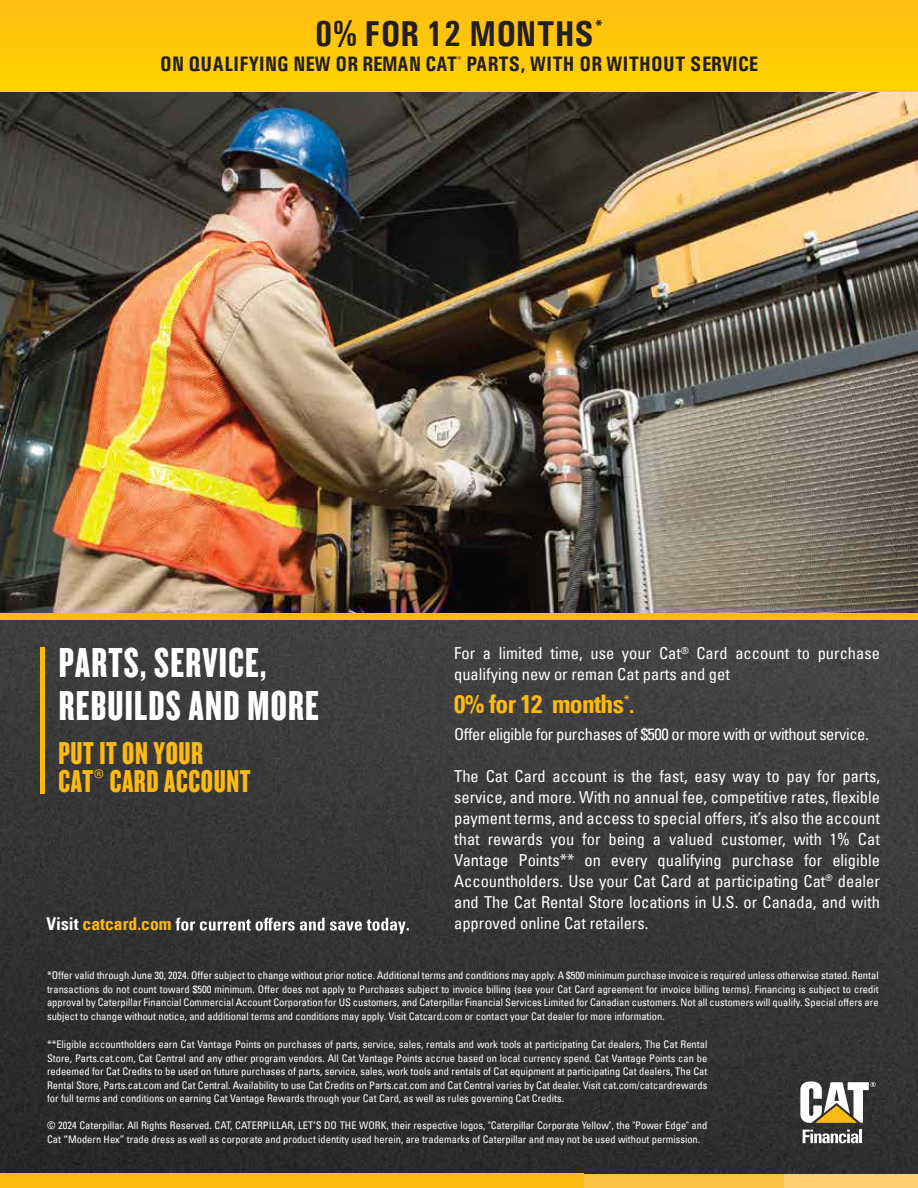
<style>
.page{position:relative;width:918px;height:1188px;background:#fff}
.page>*{position:absolute;margin:0;border:0;box-sizing:border-box;transform-origin:0 0}
.t1{font:43.5px/43.5px "Knockout 68 Full Featherwt";letter-spacing:.03em;color:#fff}
.t2{font:700 36px "Univers Condensed";letter-spacing:.005em;color:#231f20}
.t3{font:32.85px/28.5px "Knockout 68 Full Featherwt";letter-spacing:.02em;color:#fdba12}
.t4{font:700 condensed 25.5px "Univers LT";letter-spacing:-.025em;color:#fdba12}
.t5{font:700 21px "Univers Condensed";color:#231f20}
.t6{font:700 condensed 17.55px "Univers LT";color:#fdba12}
.t7{font:condensed 16.5px/21px "Univers LT";color:#fff}
.t8{font:condensed 16.5px "Univers LT";letter-spacing:-.025em;color:#fff}
.t9{font:condensed 10.5px/13.5px "Univers LT";color:#fff;text-align:justify}
.t10{font:700 7.8px "Univers Condensed";color:#231f20}
.s1{font-size:24px}
.s2{color:#fff}
</style>
<div class="page">
<img style="left:0;top:91px;width:918px;height:522px">
<img style="left:0;top:620px;width:918px;height:554px">
<div style="left:0;top:613px;width:918px;height:7px;background:#fdba12"></div>
<hr style="left:40px;top:647px;width:4px;height:147px;background:#fdba12">
<svg style="left:803px;top:1130px;width:59px;height:13px"></svg>
<svg style="left:800px;top:1081px;width:76px;height:42px"></svg>
<svg style="left:176px;top:918px;width:233px;height:16px"></svg>
<div style="left:0;top:0;width:918px;height:91px;background:#ffc709"></div>
<div style="left:583px;top:1174px;width:201px;height:14px;background:#fec341"></div>
<div style="left:784px;top:1174px;width:134px;height:14px;background:#ffd072"></div>
<div style="left:0;top:1174px;width:583px;height:14px;background:#fdba12"></div>
<h2 class="t2" style="left:315px;top:12px;width:290px">0% FOR 12 MONTHS<sup>*</sup></h2>
<h3 class="t5" style="left:160px;top:51px;width:600px">ON QUALIFYING NEW OR REMAN CAT PARTS, WITH OR WITHOUT SERVICE</h3>
<p class="t10" style="left:457px;top:55px;width:5px">®</p>
<h1 class="t1" style="left:59px;top:639px;width:262px">PARTS, SERVICE,<br>REBUILDS AND MORE</h1>
<h3 class="t7" style="left:454px;top:643px;width:427px">For a limited time, use your Cat<sup>®</sup> Card account to purchase qualifying new or reman Cat parts and get</h3>
<h3 class="t4" style="left:454px;top:689px;width:182px">0% for 12 months<sup>*</sup><span class="s1">.</span></h3>
<h3 class="t8" style="left:454px;top:724px;width:416px">Offer eligible for purchases of $500 or more with or without service.</h3>
<p class="t7" style="left:454px;top:766px;width:427px;text-align:justify">The Cat Card account is the fast, easy way to pay for parts, service, and more. With no annual fee, competitive rates, flexible payment terms, and access to special offers, it’s also the account that rewards you for being a valued customer, with 1% Cat Vantage Points** on every qualifying purchase for eligible Accountholders. Use your Cat Card at participating Cat<sup>®</sup> dealer and The Cat Rental Store locations in U.S. or Canada, and with approved online Cat retailers.</p>
<p class="t9" style="left:47px;top:968px;width:833px">*Offer valid through June 30, 2024. Offer subject to change without prior notice. Additional terms and conditions may apply. A $500 minimum purchase invoice is required unless otherwise stated. Rental transactions do not count toward $500 minimum. Offer does not apply to Purchases subject to invoice billing (see your Cat Card agreement for invoice billing terms). Financing is subject to credit approval by Caterpillar Financial Commercial Account Corporation for US customers, and Caterpillar Financial Services Limited for Canadian customers. Not all customers will qualify. Special offers are subject to change without notice, and additional terms and conditions may apply. Visit Catcard.com or contact your Cat dealer for more information.</p>
<h3 class="t3" style="left:58px;top:738px;width:194px">PUT IT ON YOUR<br>CAT® CARD ACCOUNT</h3>
<h3 class="t6" style="left:47px;top:913px;width:126px"><span class="s2">Visit</span> catcard.com</h3>
<p class="t9" style="left:47px;top:1037px;width:662px">**Eligible accountholders earn Cat Vantage Points on purchases of parts, service, sales, rentals and work tools at participating Cat dealers, The Cat Rental Store, Parts.cat.com, Cat Central and any other program vendors. All Cat Vantage Points accrue based on local currency spend. Cat Vantage Points can be redeemed for Cat Credits to be used on future purchases of parts, service, sales, work tools and rentals of Cat equipment at participating Cat dealers, The Cat Rental Store, Parts.cat.com and Cat Central. Availability to use Cat Credits on Parts.cat.com and Cat Central varies by Cat dealer. Visit cat.com/catcardrewards for full terms and conditions on earning Cat Vantage Rewards through your Cat Card, as well as rules governing Cat Credits.</p>
<p class="t9" style="left:47px;top:1118px;width:662px">© 2024 Caterpillar. All Rights Reserved. CAT, CATERPILLAR, LET’S DO THE WORK, their respective logos, "Caterpillar Corporate Yellow", the "Power Edge" and<br>Cat “Modern Hex” trade dress as well as corporate and product identity used herein, are trademarks of Caterpillar and may not be used without permission.</p>
</div>
